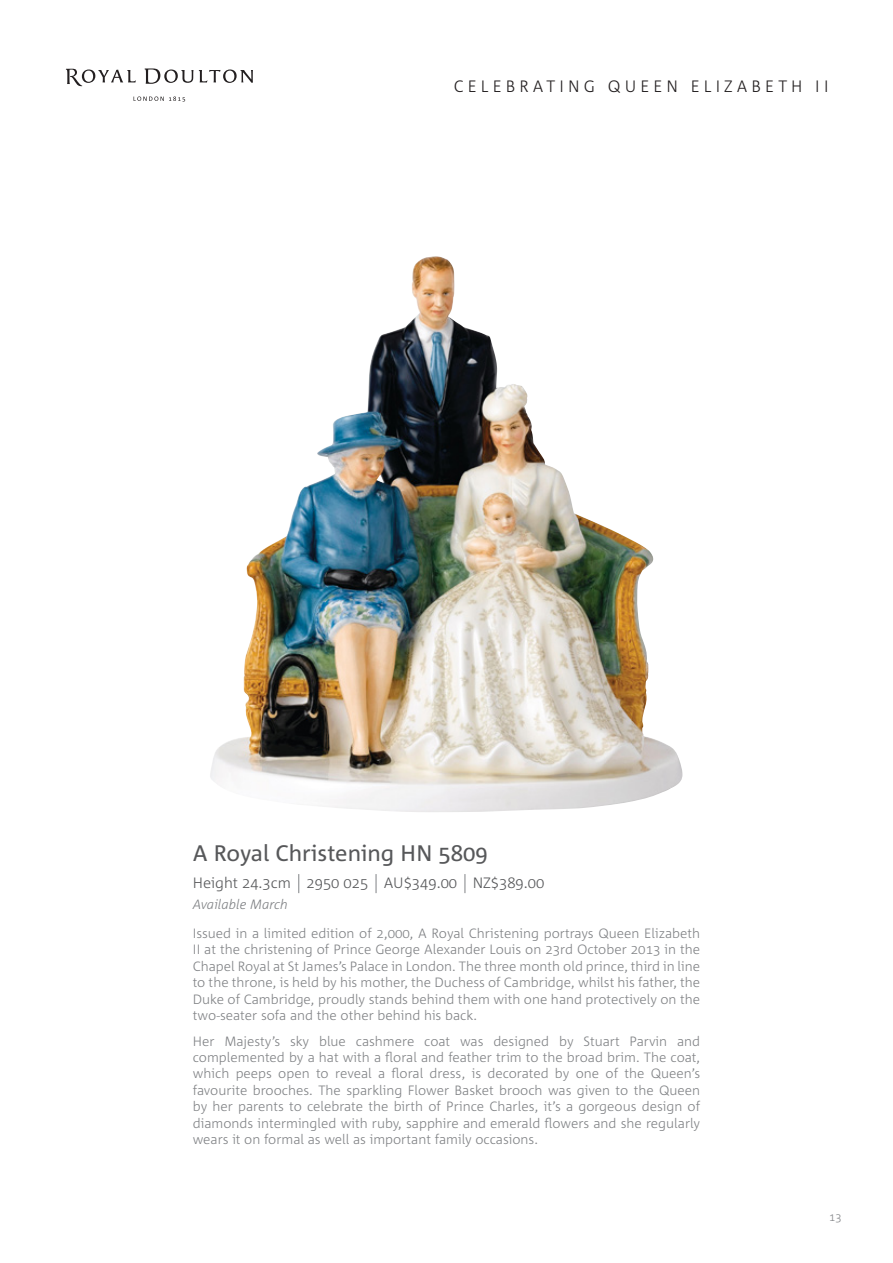
<style>
.page{position:relative;width:893px;height:1263px;background:#fff}
.page>*{position:absolute;margin:0;border:0;box-sizing:border-box;transform-origin:0 0}
.t1{font:22.5px "Corpid";color:#57585a}
.t2{font:300 16.5px "Corpid";letter-spacing:.25em;color:#231f20}
.t3{font:300 15px "Corpid";color:#57585a}
.t4{font:300 13.5px/16.5px "Corpid";color:#808285;text-align:justify}
.t5{font:italic 300 13.5px "Corpid";color:#808285}
</style>
<div class="page">
<svg style="left:144px;top:68px;width:49px;height:16px"></svg>
<svg style="left:199px;top:70px;width:54px;height:13px"></svg>
<svg style="left:66px;top:69px;width:70px;height:17px"></svg>
<svg style="left:134px;top:96px;width:51px;height:6px"></svg>
<svg style="left:299px;top:874px;width:1px;height:19px"></svg>
<svg style="left:376px;top:874px;width:1px;height:19px"></svg>
<svg style="left:465px;top:874px;width:1px;height:19px"></svg>
<img style="left:210px;top:257px;width:472px;height:555px">
<p class="t2" style="left:454px;top:77px;width:376px">CELEBRATING QUEEN ELIZABETH II</p>
<h1 class="t1" style="left:193px;top:841px;width:297px">A Royal Christening HN 5809</h1>
<p class="t3" style="left:193px;top:874px;width:353px">Height 24.3cm 2950 025 AU$349.00 NZ$389.00</p>
<p class="t5" style="left:193px;top:897px;width:97px">Available March</p>
<p class="t4" style="left:193px;top:925px;width:509px">Issued in a limited edition of 2,000, A Royal Christening portrays Queen Elizabeth II at the christening of Prince George Alexander Louis on 23rd October 2013 in the Chapel Royal at St James’s Palace in London. The three month old prince, third in line to the throne, is held by his mother, the Duchess of Cambridge, whilst his father, the Duke of Cambridge, proudly stands behind them with one hand protectively on the two-seater sofa and the other behind his back.</p>
<p class="t4" style="left:193px;top:1033px;width:509px">Her Majesty’s sky blue cashmere coat was designed by Stuart Parvin and complemented by a hat with a floral and feather trim to the broad brim. The coat, which peeps open to reveal a floral dress, is decorated by one of the Queen’s favourite brooches. The sparkling Flower Basket brooch was given to the Queen by her parents to celebrate the birth of Prince Charles, it’s a gorgeous design of diamonds intermingled with ruby, sapphire and emerald flowers and she regularly wears it on formal as well as important family occasions.</p>
</div>
